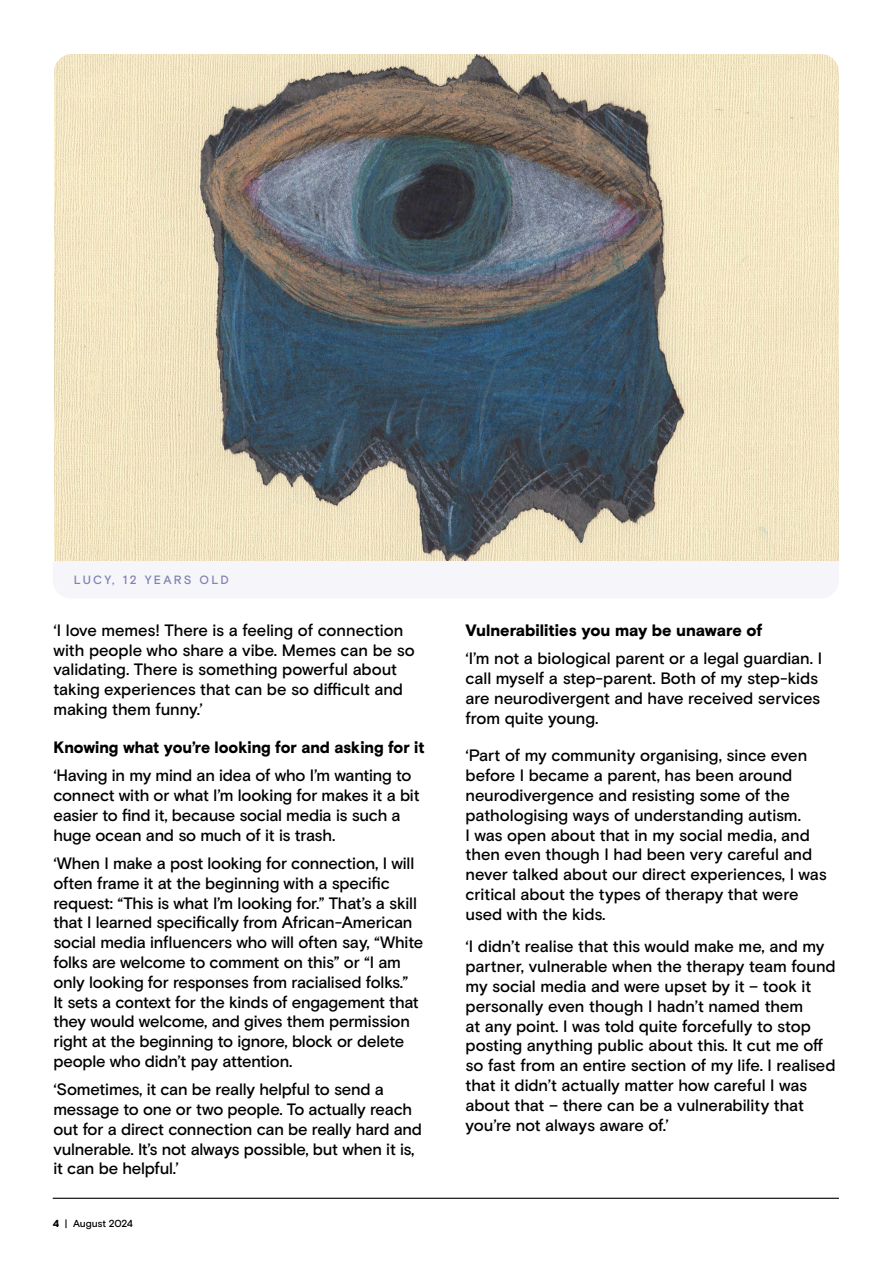
<style>
.page{position:relative;width:893px;height:1263px;background:#fff}
.page>*{position:absolute;margin:0;border:0;box-sizing:border-box;transform-origin:0 0}
.t1{font:500 16.5px/19.8px "Basis Grotesque Pro";letter-spacing:-.01em;color:#000}
.t2{font:900 16.5px "Basis Grotesque Pro";letter-spacing:-.005em;color:#000}
.t3{font:500 12px "Basis Grotesque Pro";letter-spacing:.185em;color:#8181b2}
.t4{font:500 10.2px "Basis Grotesque Pro";letter-spacing:-.015em;color:#000}
.s1{font-weight:900}
</style>
<div class="page">
<hr style="left:53px;top:1198px;width:786px;height:1px;background:#000">
<img style="left:54px;top:54px;width:785px;height:507px">
<p class="t3" style="left:74px;top:573px;width:156px">LUCY, 12 YEARS OLD</p>
<p class="t1" style="left:53px;top:621px;width:363px">‘I love memes! There is a feeling of connection with people who share a vibe. Memes can be so validating. There is something powerful about taking experiences that can be so difficult and making them funny.’</p>
<p class="t2" style="left:53px;top:737px;width:373px">Knowing what you’re looking for and asking for it</p>
<p class="t1" style="left:53px;top:766px;width:368px">‘Having in my mind an idea of who I’m wanting to connect with or what I’m looking for makes it a bit easier to find it, because social media is such a huge ocean and so much of it is trash.</p>
<p class="t1" style="left:53px;top:854px;width:371px">‘When I make a post looking for connection, I will often frame it at the beginning with a specific request: “This is what I’m looking for.” That’s a skill that I learned specifically from African-American social media influencers who will often say, “White folks are welcome to comment on this” or “I am only looking for responses from racialised folks.”<br>It sets a context for the kinds of engagement that they would welcome, and gives them permission right at the beginning to ignore, block or delete people who didn’t pay attention.</p>
<p class="t1" style="left:53px;top:1080px;width:370px">‘Sometimes, it can be really helpful to send a message to one or two people. To actually reach out for a direct connection can be really hard and vulnerable. It’s not always possible, but when it is, it can be helpful.’</p>
<p class="t4" style="left:53px;top:1217px;width:82px"><span class="s1">4</span> | August 2024</p>
<p class="t2" style="left:466px;top:620px;width:298px">Vulnerabilities you may be unaware of</p>
<p class="t1" style="left:466px;top:649px;width:358px">‘I’m not a biological parent or a legal guardian. I call myself a step-parent. Both of my step-kids are neurodivergent and have received services from quite young.</p>
<p class="t1" style="left:466px;top:746px;width:363px">‘Part of my community organising, since even before I became a parent, has been around neurodivergence and resisting some of the pathologising ways of understanding autism.<br>I was open about that in my social media, and then even though I had been very careful and never talked about our direct experiences, I was critical about the types of therapy that were used with the kids.</p>
<p class="t1" style="left:466px;top:937px;width:372px">‘I didn’t realise that this would make me, and my partner, vulnerable when the therapy team found my social media and were upset by it – took it personally even though I hadn’t named them<br>at any point. I was told quite forcefully to stop posting anything public about this. It cut me off so fast from an entire section of my life. I realised that it didn’t actually matter how careful I was about that – there can be a vulnerability that you’re not always aware of.’</p>
</div>
